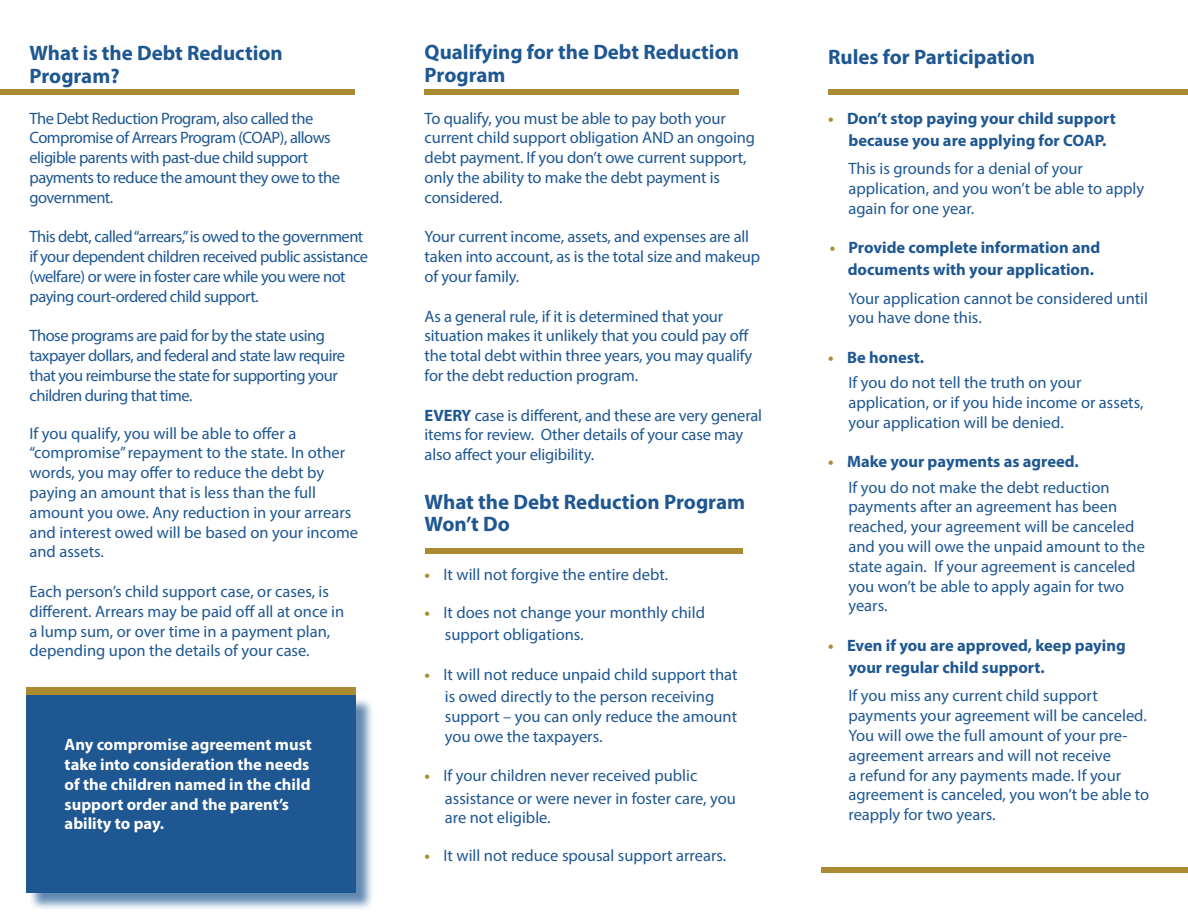
<style>
.page{position:relative;width:1188px;height:918px;background:#fff}
.page>*{position:absolute;margin:0;border:0;box-sizing:border-box;transform-origin:0 0}
.t1{font:700 21px/22.5px "Myriad Pro";color:#1e5792}
.t2{font:700 20.85px/22.5px "Myriad Pro";color:#1e5792}
.t3{font:16.5px/19.8px "Myriad Pro";letter-spacing:-.005em;color:#1e5792}
.t4{font:16.5px/19.8px "Myriad Pro";letter-spacing:-.03em;color:#1e5792}
.t5{font:700 16.5px/22.2px "Myriad Pro";color:#1e5792}
.t6{font:700 16.5px/19.8px "Myriad Pro";color:#fff}
.s1{font-weight:700}
.s2{font-weight:700;color:#ac8c31}
.s3{color:#ac8c31}
</style>
<div class="page">
<div style="left:0;top:89px;width:355px;height:5px;background:#ab8b31"></div>
<div style="left:425px;top:89px;width:314px;height:6px;background:#ab8b31"></div>
<div style="left:28px;top:697px;width:346px;height:215px;background:#1f5892;opacity:.7"></div>
<div style="left:26px;top:694px;width:329px;height:199px;background:#1e5792"></div>
<div style="left:26px;top:687px;width:329px;height:7px;background:#ab8b31"></div>
<div style="left:828px;top:89px;width:360px;height:6px;background:#ab8b31"></div>
<div style="left:822px;top:867px;width:366px;height:5px;background:#ab8b31"></div>
<div style="left:425px;top:548px;width:317px;height:5px;background:#ab8b31"></div>
<p class="t2" style="left:29px;top:42px;width:255px">What is the Debt Reduction<br>Program?</p>
<p class="t4" style="left:29px;top:108px;width:312px">The Debt Reduction Program, also called the Compromise of Arrears Program (COAP), allows eligible parents with past-due child support payments to reduce the amount they owe to the government.</p>
<p class="t4" style="left:29px;top:227px;width:340px">This debt, called “arrears,” is owed to the government if your dependent children received public assistance (welfare) or were in foster care while you were not paying court-ordered child support.</p>
<p class="t4" style="left:29px;top:326px;width:317px">Those programs are paid for by the state using taxpayer dollars, and federal and state law require that you reimburse the state for supporting your children during that time.</p>
<p class="t3" style="left:29px;top:423px;width:330px">If you qualify, you will be able to offer a “compromise” repayment to the state. In other words, you may offer to reduce the debt by paying an amount that is less than the full amount you owe. Any reduction in your arrears and interest owed will be based on your income and assets.</p>
<p class="t3" style="left:29px;top:581px;width:316px">Each person’s child support case, or cases, is different. Arrears may be paid off all at once in a lump sum, or over time in a payment plan, depending upon the details of your case.</p>
<p class="t6" style="left:65px;top:734px;width:249px">Any compromise agreement must take into consideration the needs of the children named in the child support order and the parent’s ability to pay.</p>
<p class="t2" style="left:425px;top:40px;width:316px">Qualifying for the Debt Reduction<br>Program</p>
<p class="t3" style="left:425px;top:108px;width:332px">To qualify, you must be able to pay both your current child support obligation AND an ongoing debt payment. If you don’t owe current support, only the ability to make the debt payment is considered.</p>
<p class="t3" style="left:425px;top:227px;width:337px">Your current income, assets, and expenses are all taken into account, as is the total size and makeup of your family.</p>
<p class="t3" style="left:425px;top:306px;width:329px">As a general rule, if it is determined that your situation makes it unlikely that you could pay off the total debt within three years, you may qualify for the debt reduction program.</p>
<p class="t3" style="left:425px;top:405px;width:339px"><span class="s1">EVERY</span> case is different, and these are very general items for review. Other details of your case may also affect your eligibility.</p>
<p class="t1" style="left:425px;top:490px;width:322px">What the Debt Reduction Program<br>Won’t Do</p>
<p class="t3" style="left:425px;top:564px;width:245px"><span class="s2">•</span> It will not forgive the entire debt.</p>
<p class="t3" style="left:445px;top:601px;width:262px;line-height:22.2px;text-indent:-20px"><span class="s2">•</span> It does not change your monthly child support obligations.</p>
<p class="t3" style="left:425px;top:663px;width:314px;line-height:22.2px;text-align:center"><span class="s2">•</span> It will not reduce unpaid child support that is owed directly to the person receiving</p>
<p class="t3" style="left:445px;top:706px;width:294px">support – you can only reduce the amount you owe the taxpayers.</p>
<p class="t3" style="left:445px;top:764px;width:293px;line-height:22.2px;text-indent:-20px"><span class="s2">•</span> If your children never received public assistance or were never in foster care, you</p>
<p class="t3" style="left:445px;top:808px;width:107px">are not eligible.</p>
<p class="t3" style="left:425px;top:845px;width:303px"><span class="s2">•</span> It will not reduce spousal support arrears.</p>
<p class="t2" style="left:828px;top:45px;width:208px">Rules for Participation</p>
<p class="t5" style="left:848px;top:106px;width:269px;text-indent:-20px"><span class="s3">•</span> Don’t stop paying your child support because you are applying for COAP.</p>
<p class="t3" style="left:848px;top:158px;width:297px">This is grounds for a denial of your application, and you won’t be able to apply again for one year.</p>
<p class="t5" style="left:848px;top:236px;width:254px;text-indent:-18px"><span class="s3">•</span> Provide complete information and documents with your application.</p>
<p class="t3" style="left:848px;top:288px;width:301px">Your application cannot be considered until you have done this.</p>
<p class="t3" style="left:848px;top:345px;width:234px;line-height:25.2px;text-indent:-20px"><span class="s2">•</span> <span class="s1">Be honest.<br></span>If you do not tell the truth on your</p>
<p class="t3" style="left:848px;top:392px;width:297px">application, or if you hide income or assets, your application will be denied.</p>
<p class="t3" style="left:848px;top:449px;width:263px;line-height:25.2px;text-indent:-20px"><span class="s2">•</span> <span class="s1">Make your payments as agreed.<br></span>If you do not make the debt reduction</p>
<p class="t3" style="left:848px;top:497px;width:298px">payments after an agreement has been reached, your agreement will be canceled and you will owe the unpaid amount to the state again. If your agreement is canceled you won’t be able to apply again for two years.</p>
<p class="t5" style="left:848px;top:634px;width:279px;text-indent:-20px"><span class="s3">•</span> Even if you are approved, keep paying your regular child support.</p>
<p class="t3" style="left:848px;top:686px;width:302px">If you miss any current child support payments your agreement will be canceled.<br>You will owe the full amount of your pre&shy;agreement arrears and will not receive<br>a refund for any payments made. If your agreement is canceled, you won’t be able to reapply for two years.</p>
</div>
